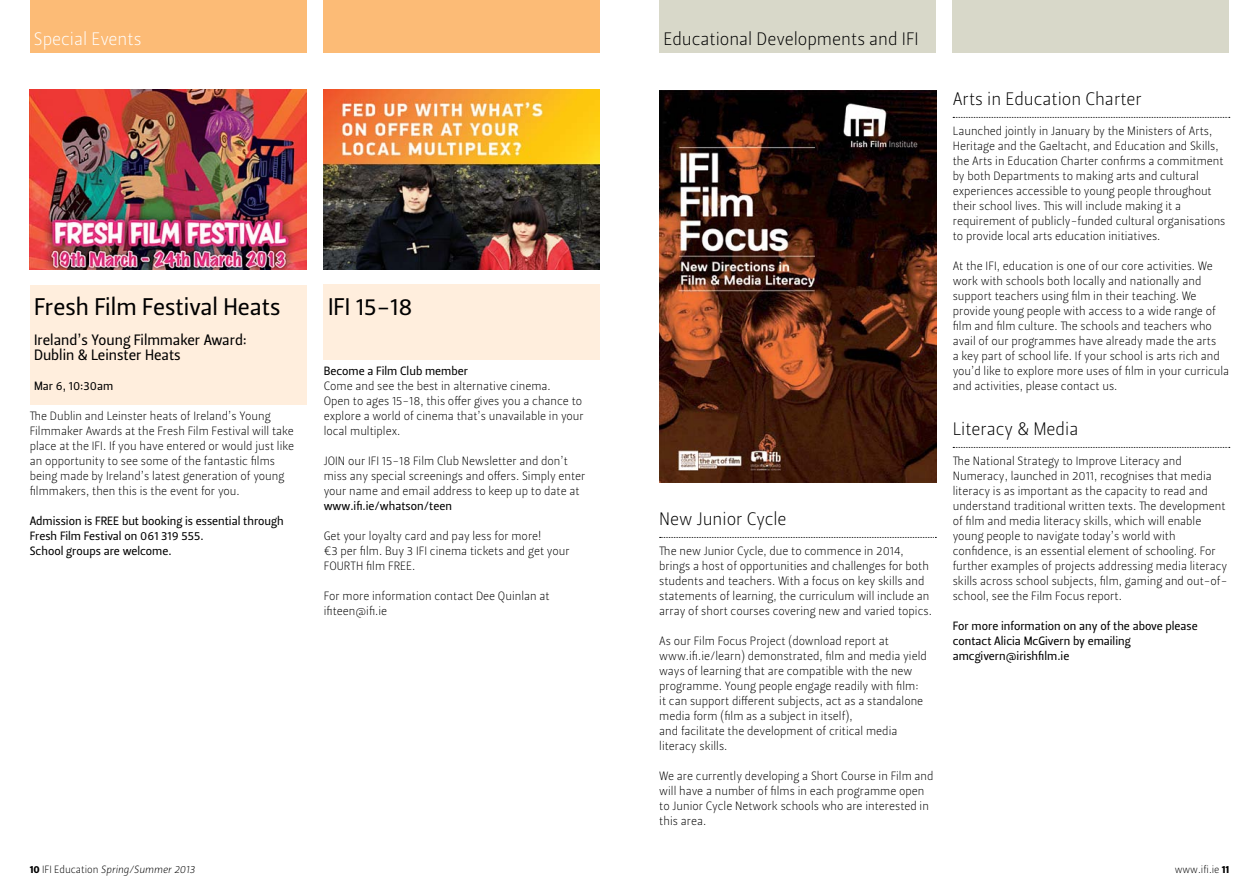
<style>
.page{position:relative;width:1259px;height:893px;background:#fff}
.page>*{position:absolute;margin:0;border:0;box-sizing:border-box;transform-origin:0 0}
.t1{font:24px "Leitura Sans Grot 2";color:#000}
.t2{font:18px "Leitura Sans Grot 1";color:#000}
.t3{font:18px "Leitura Sans Grot 1";color:#fff}
.t4{font:15px/15px "Leitura Sans Grot 2";color:#000}
.t5{font:12px/15px "Leitura Sans Grot 1";color:#000}
.t6{font:12px/15px "Leitura Sans Grot 2";color:#000}
.t7{font:10.5px "Leitura Sans Italic 1";color:#000}
.t8{font:10.5px "Leitura Sans Grot 1";color:#000}
.s1{font-family:"Leitura Sans Grot 4"}
.s2{font-family:"Leitura Sans Grot 1"}
</style>
<div class="page">
<div style="left:30px;top:0;width:276px;height:52px;background:#fcbb76"></div>
<div style="left:324px;top:0;width:276px;height:52px;background:#fcbb76"></div>
<img style="left:30px;top:90px;width:276px;height:180px">
<img style="left:323px;top:90px;width:277px;height:180px">
<div style="left:323px;top:285px;width:277px;height:75px;background:#fed"></div>
<div style="left:30px;top:285px;width:276px;height:120px;background:#fed"></div>
<div style="left:659px;top:0;width:276px;height:52px;background:#d8d8c9"></div>
<div style="left:952px;top:0;width:277px;height:53px;background:#d8d8c9"></div>
<img style="left:659px;top:90px;width:277px;height:392px">
<svg style="left:659px;top:537px;width:277px;height:1px"></svg>
<svg style="left:953px;top:117px;width:276px;height:1px"></svg>
<svg style="left:953px;top:447px;width:276px;height:1px"></svg>
<h2 class="t3" style="left:34px;top:28px;width:109px">Special Events</h2>
<h1 class="t1" style="left:34px;top:292px;width:248px">Fresh Film Festival Heats</h1>
<p class="t4" style="left:34px;top:332px;width:214px">Ireland’s Young Filmmaker Award:<br>Dublin &amp; Leinster Heats</p>
<p class="t6" style="left:34px;top:378px;width:81px">Mar 6, 10:30am</p>
<p class="t5" style="left:30px;top:408px;width:266px">The Dublin and Leinster heats of Ireland’s Young Filmmaker Awards at the Fresh Film Festival will take place at the IFI. If you have entered or would just like an opportunity to see some of the fantastic films being made by Ireland’s latest generation of young filmmakers, then this is the event for you.</p>
<p class="t6" style="left:30px;top:513px;width:255px">Admission is FREE but booking is essential through<br>Fresh Film Festival on 061 319 555.<br>School groups are welcome.</p>
<h1 class="t1" style="left:328px;top:292px;width:86px">IFI 15-18</h1>
<p class="t6" style="left:324px;top:363px;width:146px">Become a Film Club member</p>
<p class="t5" style="left:324px;top:378px;width:261px">Come and see the best in alternative cinema.<br>Open to ages 15-18, this offer gives you a chance to explore a world of cinema that’s unavailable in your local multiplex.</p>
<p class="t5" style="left:324px;top:453px;width:263px">JOIN our IFI 15-18 Film Club Newsletter and don’t miss any special screenings and offers. Simply enter your name and email address to keep up to date at</p>
<p class="t6" style="left:324px;top:498px;width:130px">www.ifi.ie/whatson/teen</p>
<p class="t5" style="left:324px;top:528px;width:247px">Get your loyalty card and pay less for more!<br>€3 per film. Buy 3 IFI cinema tickets and get your<br>FOURTH film FREE.</p>
<p class="t5" style="left:324px;top:588px;width:227px">For more information contact Dee Quinlan at ifiteen@ifi.ie</p>
<h2 class="t2" style="left:663px;top:28px;width:257px">Educational Developments and IFI</h2>
<h2 class="t2" style="left:659px;top:508px;width:129px">New Junior Cycle</h2>
<p class="t5" style="left:659px;top:543px;width:274px">The new Junior Cycle, due to commence in 2014, brings a host of opportunities and challenges for both students and teachers. With a focus on key skills and statements of learning, the curriculum will include an array of short courses covering new and varied topics.</p>
<p class="t5" style="left:659px;top:633px;width:269px">As our Film Focus Project (download report at www.ifi.ie/learn) demonstrated, film and media yield ways of learning that are compatible with the new programme. Young people engage readily with film: it can support different subjects, act as a standalone media form (film as a subject in itself),<br>and facilitate the development of critical media literacy skills.</p>
<p class="t5" style="left:659px;top:768px;width:276px">We are currently developing a Short Course in Film and will have a number of films in each programme open to Junior Cycle Network schools who are interested in this area.</p>
<h2 class="t2" style="left:952px;top:88px;width:191px">Arts in Education Charter</h2>
<p class="t5" style="left:952px;top:123px;width:274px">Launched jointly in January by the Ministers of Arts, Heritage and the Gaeltacht, and Education and Skills, the Arts in Education Charter confirms a commitment by both Departments to making arts and cultural experiences accessible to young people throughout their school lives. This will include making it a requirement of publicly-funded cultural organisations to provide local arts education initiatives.</p>
<p class="t5" style="left:952px;top:258px;width:278px">At the IFI, education is one of our core activities. We work with schools both locally and nationally and support teachers using film in their teaching. We provide young people with access to a wide range of film and film culture. The schools and teachers who avail of our programmes have already made the arts<br>a key part of school life. If your school is arts rich and you’d like to explore more uses of film in your curricula and activities, please contact us.</p>
<h2 class="t2" style="left:952px;top:418px;width:127px">Literacy &amp; Media</h2>
<p class="t5" style="left:952px;top:453px;width:276px">The National Strategy to Improve Literacy and Numeracy, launched in 2011, recognises that media literacy is as important as the capacity to read and understand traditional written texts. The development of film and media literacy skills, which will enable young people to navigate today’s world with confidence, is an essential element of schooling. For further examples of projects addressing media literacy skills across school subjects, film, gaming and out-of&shy;school, see the Film Focus report.</p>
<p class="t6" style="left:952px;top:618px;width:247px">For more information on any of the above please contact Alicia McGivern by emailing amcgivern@irishfilm.ie</p>
<p class="t7" style="left:30px;top:864px;width:167px"><span class="s1">10</span> <span class="s2">IFI Education</span> Spring/Summer 2013</p>
<p class="t8" style="left:1174px;top:864px;width:56px">www.ifi.ie <span class="s1">11</span></p>
</div>
